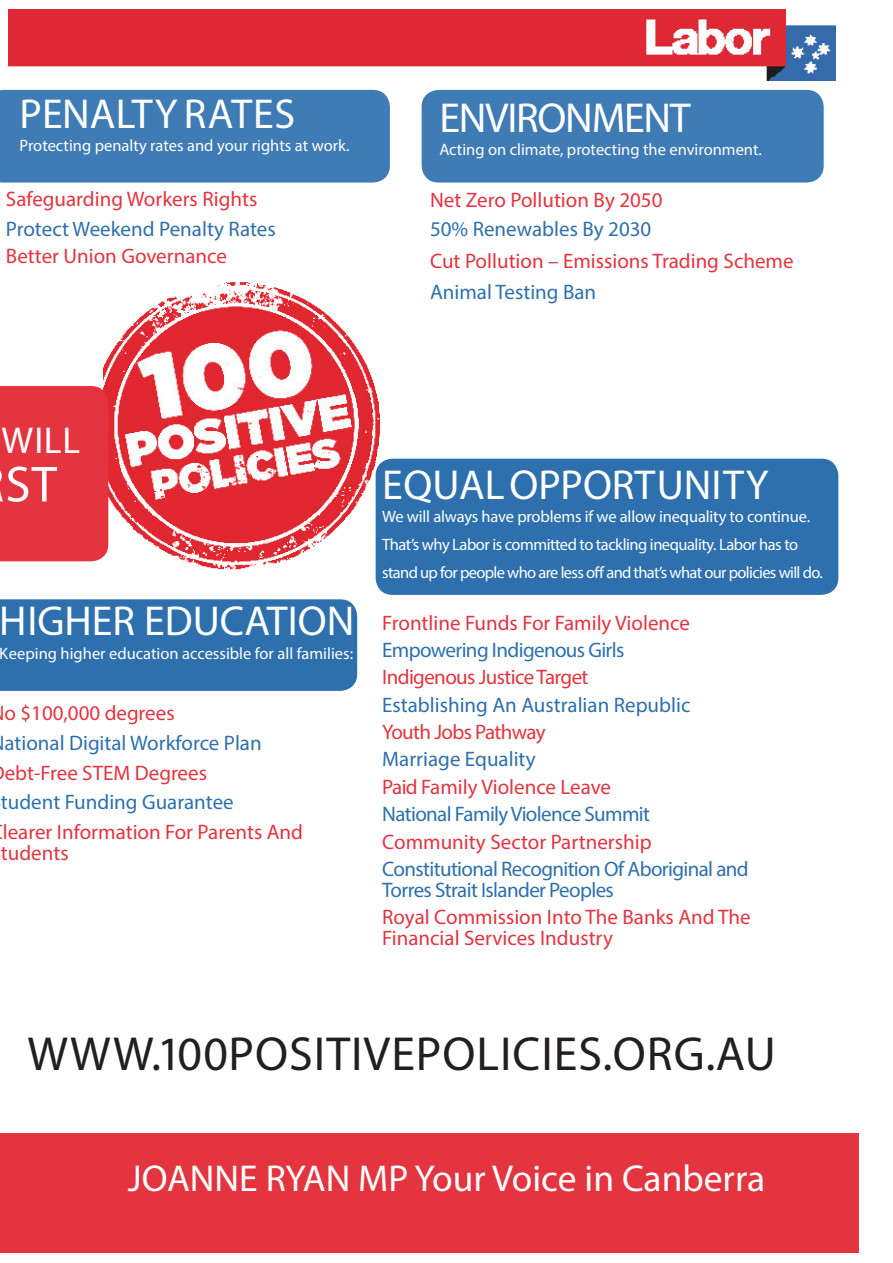
<style>
.page{position:relative;width:893px;height:1263px;background:#fff}
.page>*{position:absolute;margin:0;border:0;box-sizing:border-box;transform-origin:0 0}
.t1{font:51px "Myriad Pro";color:#fff}
.t2{font:48px "Myriad Pro";letter-spacing:.02em;color:#231f20}
.t3{font:42px "Myriad Pro";color:#fff}
.t4{font:42px "Myriad Pro";letter-spacing:-.03em;color:#fff}
.t5{font:37.5px "Myriad Pro";color:#fff}
.t6{font:21px/21px "Myriad Pro";color:#e4343f}
.t7{font:21px "Myriad Pro";letter-spacing:-.005em;color:#2d70ad}
.t8{font:21px/21px "Myriad Pro";letter-spacing:-.03em;color:#2d70ad}
.t9{font:21px "Myriad Pro";letter-spacing:-.03em;color:#e4343f}
.t10{font:16.5px "Myriad Pro";letter-spacing:-.01em;color:#fff}
.t11{font:16.5px "Myriad Pro";letter-spacing:-.04em;color:#fff}
.t12{font:16.5px "Myriad Pro";letter-spacing:-.03em;color:#fff}
</style>
<div class="page">
<img style="left:104px;top:282px;width:304px;height:394px">
<div style="left:0;top:386px;width:108px;height:175px;background:#e4343f"></div>
<div style="left:376px;top:459px;width:462px;height:136px;background:#2d70ad;border-radius:17px"></div>
<div style="left:0;top:599px;width:357px;height:92px;background:#2d70ad"></div>
<div style="left:0;top:1134px;width:859px;height:119px;background:#e4343f"></div>
<div style="left:0;top:90px;width:390px;height:93px;background:#3f7bb4"></div>
<img style="left:9px;top:9px;width:827px;height:72px">
<div style="left:422px;top:90px;width:402px;height:93px;background:#3f7bb4;border-radius:17px"></div>
<p class="t3" style="left:20px;top:88px;width:277px">PENALTY RATES</p>
<p class="t10" style="left:20px;top:136px;width:332px">Protecting penalty rates and your rights at work.</p>
<p class="t6" style="left:6px;top:188px;width:253px">Safeguarding Workers Rights</p>
<p class="t7" style="left:6px;top:216px;width:271px">Protect Weekend Penalty Rates</p>
<p class="t6" style="left:6px;top:245px;width:223px">Better Union Governance</p>
<p class="t4" style="left:439px;top:92px;width:253px">ENVIRONMENT</p>
<p class="t10" style="left:439px;top:140px;width:324px">Acting on climate, protecting the environment.</p>
<p class="t6" style="left:430px;top:189px;width:234px">Net Zero Pollution By 2050</p>
<p class="t7" style="left:430px;top:216px;width:223px">50% Renewables By 2030</p>
<p class="t6" style="left:430px;top:250px;width:365px">Cut Pollution – Emissions Trading Scheme</p>
<p class="t7" style="left:430px;top:279px;width:168px">Animal Testing Ban</p>
<h3 class="t5" style="left:2px;top:418px;width:80px">WILL</h3>
<h1 class="t1" style="left:5px;top:453px;width:53px">ST</h1>
<h3 class="t3" style="left:0;top:595px;width:356px">HIGHER EDUCATION</h3>
<p class="t10" style="left:0;top:643px;width:355px">Keeping higher education accessible for all families:</p>
<p class="t6" style="left:4px;top:703px;width:172px">o $100,000 degrees</p>
<p class="t7" style="left:4px;top:730px;width:259px">ational Digital Workforce Plan</p>
<p class="t6" style="left:5px;top:762px;width:204px">ebt-Free STEM Degrees</p>
<p class="t7" style="left:1px;top:789px;width:234px">tudent Funding Guarantee</p>
<p class="t6" style="left:1px;top:821px;width:304px">learer Information For Parents And tudents</p>
<p class="t3" style="left:382px;top:458px;width:388px">EQUAL OPPORTUNITY</p>
<p class="t10" style="left:382px;top:507px;width:429px">We will always have problems if we allow inequality to continue.</p>
<p class="t12" style="left:382px;top:535px;width:418px">That’s why Labor is committed to tackling inequality. Labor has to</p>
<p class="t11" style="left:382px;top:563px;width:442px">stand up for people who are less off and that’s what our policies will do.</p>
<p class="t6" style="left:382px;top:612px;width:309px">Frontline Funds For Family Violence</p>
<p class="t8" style="left:382px;top:639px;width:244px">Empowering Indigenous Girls</p>
<p class="t9" style="left:382px;top:664px;width:208px">Indigenous Justice Target</p>
<p class="t7" style="left:382px;top:692px;width:310px">Establishing An Australian Republic</p>
<p class="t9" style="left:382px;top:719px;width:165px">Youth Jobs Pathway</p>
<p class="t7" style="left:382px;top:746px;width:155px">Marriage Equality</p>
<p class="t6" style="left:382px;top:776px;width:230px">Paid Family Violence Leave</p>
<p class="t8" style="left:382px;top:803px;width:269px">National Family Violence Summit</p>
<p class="t6" style="left:382px;top:831px;width:271px">Community Sector Partnership</p>
<p class="t8" style="left:382px;top:858px;width:368px">Constitutional Recognition Of Aboriginal and<br>Torres Strait Islander Peoples</p>
<p class="t6" style="left:382px;top:906px;width:370px">Royal Commission Into The Banks And The<br>Financial Services Industry</p>
<p class="t2" style="left:27px;top:1024px;width:750px">WWW.100POSITIVEPOLICIES.ORG.AU</p>
<p class="t5" style="left:128px;top:1155px;width:639px">JOANNE RYAN MP Your Voice in Canberra</p>
</div>
